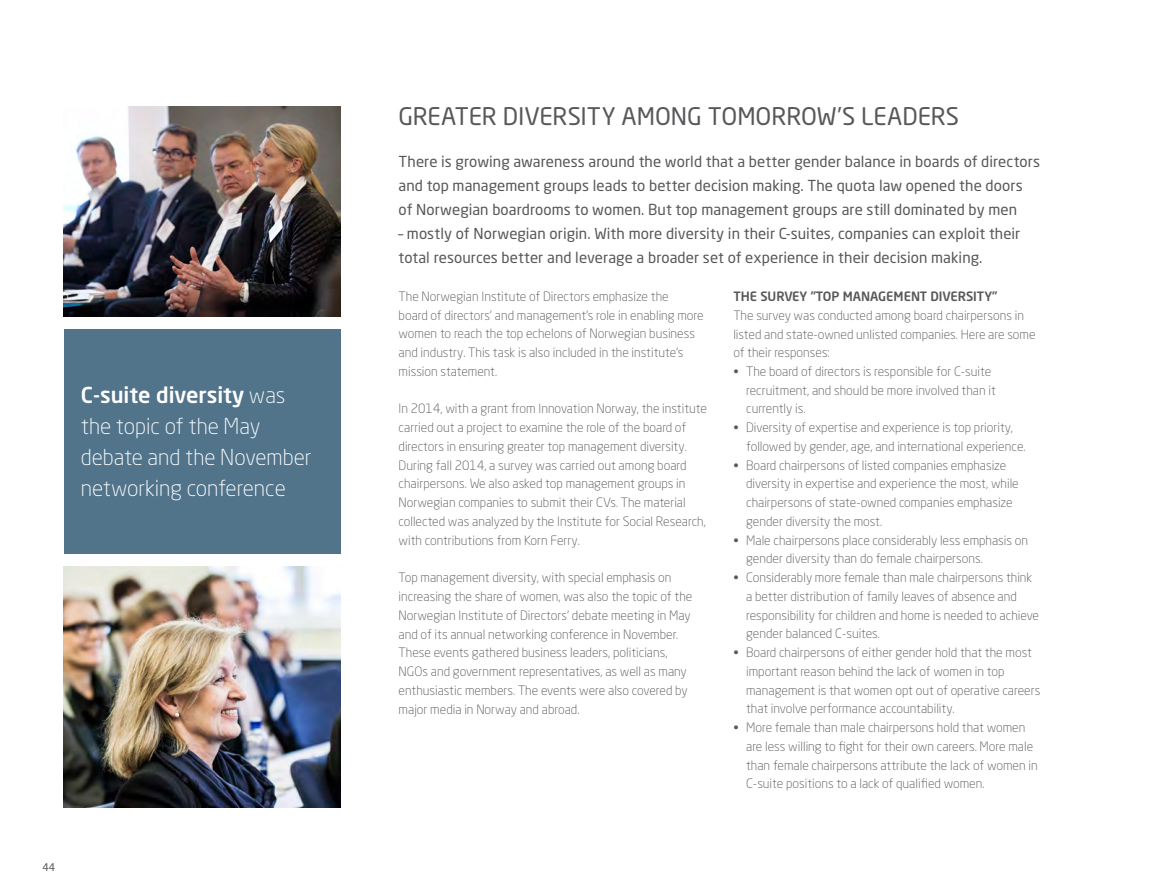
<style>
.page{position:relative;width:1149px;height:893px;background:#fff}
.page>*{position:absolute;margin:0;border:0;box-sizing:border-box;transform-origin:0 0}
.Heading_2014{font:24px "Neo Sans Std";letter-spacing:-.005em;color:#57585a}
.brødtekst_bruk{font:300 21.75px/30.8px "Neo Sans Std";color:#fff}
.Ingress_2014{font:15px/24px "Neo Sans Std";letter-spacing:.005em;color:#57585a}
.brødtekst_bruk-2{font:300 12.75px/18.8px "Neo Sans Std";color:#57585a}
.brødtekst_bruk-3{font:500 12.75px "Neo Sans Std";color:#57585a}
.t1{font:10.5px "Neo Sans Std";color:#57585a}
.s1{font-weight:500}
</style>
<div class="page">
<img style="left:64px;top:566px;width:276px;height:242px">
<img style="left:64px;top:106px;width:276px;height:210px">
<div style="left:64px;top:329px;width:276px;height:224px;background:#51748b"></div>
<p class="brødtekst_bruk" style="left:81px;top:380px;width:232px"><span class="s1">C-suite diversity</span> was the topic of the May debate and the November networking conference</p>
<p class="t1" style="left:43px;top:861px;width:14px">44</p>
<p class="Heading_2014" style="left:398px;top:101px;width:562px">GREATER DIVERSITY AMONG TOMORROW’S LEADERS</p>
<p class="Ingress_2014" style="left:398px;top:150px;width:642px">There is growing awareness around the world that a better gender balance in boards of directors and top management groups leads to better decision making. The quota law opened the doors of Norwegian boardrooms to women. But top management groups are still dominated by men</p>
<p class="Ingress_2014" style="left:398px;top:222px;width:623px">– mostly of Norwegian origin. With more diversity in their C-suites, companies can exploit their total resources better and leverage a broader set of experience in their decision making.</p>
<p class="brødtekst_bruk-2" style="left:398px;top:287px;width:306px">The Norwegian Institute of Directors emphasize the<br>board of directors’ and management’s role in enabling more women to reach the top echelons of Norwegian business and industry. This task is also included in the institute’s mission statement.</p>
<p class="brødtekst_bruk-2" style="left:398px;top:399px;width:310px">In 2014, with a grant from Innovation Norway, the institute carried out a project to examine the role of the board of directors in ensuring greater top management diversity.<br>During fall 2014, a survey was carried out among board chairpersons. We also asked top management groups in Norwegian companies to submit their CVs. The material collected was analyzed by the Institute for Social Research, with contributions from Korn Ferry.</p>
<p class="brødtekst_bruk-2" style="left:398px;top:568px;width:295px">Top management diversity, with special emphasis on increasing the share of women, was also the topic of the Norwegian Institute of Directors’ debate meeting in May and of its annual networking conference in November.<br>These events gathered business leaders, politicians, NGOs and government representatives, as well as many enthusiastic members. The events were also covered by major media in Norway and abroad.</p>
<p class="brødtekst_bruk-3" style="left:733px;top:288px;width:265px">THE SURVEY ”TOP MANAGEMENT DIVERSITY”</p>
<p class="brødtekst_bruk-2" style="left:733px;top:306px;width:304px">The survey was conducted among board chairpersons in listed and state-owned unlisted companies. Here are some of their responses:</p>
<p class="brødtekst_bruk-2" style="left:746px;top:362px;width:251px;text-indent:-13px">• The board of directors is responsible for C-suite recruitment, and should be more involved than it currently is.</p>
<p class="brødtekst_bruk-2" style="left:746px;top:418px;width:281px;text-indent:-13px">• Diversity of expertise and experience is top priority, followed by gender, age, and international experience.</p>
<p class="brødtekst_bruk-2" style="left:746px;top:456px;width:274px;text-indent:-13px">• Board chairpersons of listed companies emphasize diversity in expertise and experience the most, while chairpersons of state-owned companies emphasize gender diversity the most.</p>
<p class="brødtekst_bruk-2" style="left:746px;top:531px;width:283px;text-indent:-13px">• Male chairpersons place considerably less emphasis on gender diversity than do female chairpersons.</p>
<p class="brødtekst_bruk-2" style="left:746px;top:568px;width:294px;text-indent:-13px">• Considerably more female than male chairpersons think a better distribution of family leaves of absence and responsibility for children and home is needed to achieve gender balanced C-suites.</p>
<p class="brødtekst_bruk-2" style="left:746px;top:643px;width:295px;text-indent:-13px">• Board chairpersons of either gender hold that the most important reason behind the lack of women in top management is that women opt out of operative careers that involve performance accountability.</p>
<p class="brødtekst_bruk-2" style="left:746px;top:718px;width:293px;text-indent:-13px">• More female than male chairpersons hold that women are less willing to fight for their own careers. More male than female chairpersons attribute the lack of women in C-suite positions to a lack of qualified women.</p>
</div>
